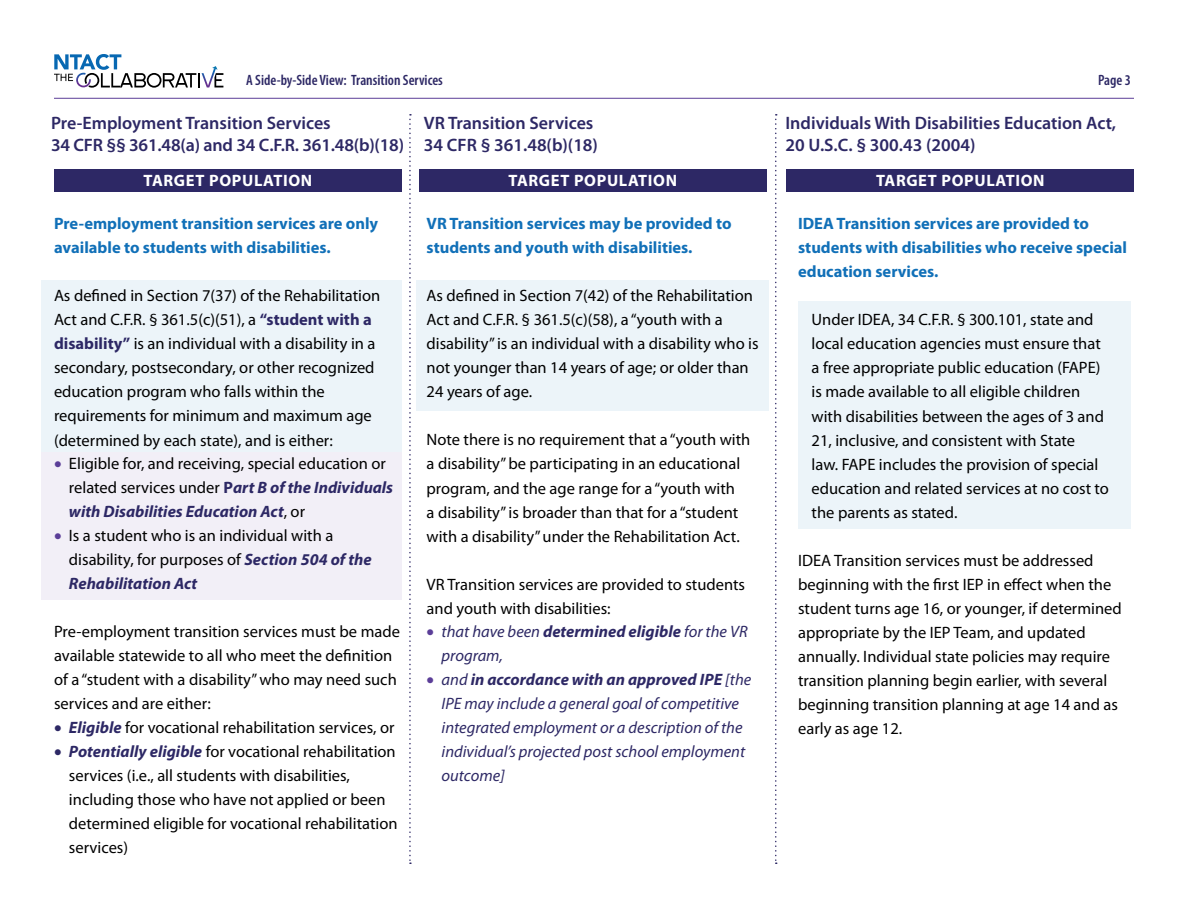
<style>
.page{position:relative;width:1188px;height:918px;background:#fff}
.page>*{position:absolute;margin:0;border:0;box-sizing:border-box;transform-origin:0 0}
.t1{font:600 18px/21.6px "Myriad Pro";color:#2d2865}
.bullet_-_circle_-_in{font:16.5px/24px "Myriad Pro";color:#000}
.strong_blue{font:700 16.5px/24px "Myriad Pro";color:#1170b8}
.bullet_-_circle_-_pu{font:italic 16.5px/24px "Myriad Pro";color:#2d2865}
.bullet_-_circle_-_pu-2{font:16.5px/24px "Myriad Pro";color:#000}
.t2{font:700 16.5px "Myriad Pro";letter-spacing:.04em;color:#fff}
.t3{font:600 condensed 15px "Myriad Pro";color:#2d2865}
.s1{font-weight:700;color:#2d2865}
.s2{color:#5b3e98}
.s3{font-weight:700;font-style:italic;color:#2d2865}
.s4{color:#2d2865}
.s5{font-weight:700}
</style>
<div class="page">
<svg style="left:54px;top:54px;width:169px;height:34px"></svg>
<hr style="left:54px;top:98px;width:1080px;height:1px;background:#5b3e98">
<div style="left:798px;top:301px;width:333px;height:228px;background:#ecf4f9"></div>
<div style="left:417px;top:280px;width:352px;height:130px;background:#ecf4f9"></div>
<div style="left:41px;top:452px;width:360px;height:148px;background:#f2eff7"></div>
<div style="left:41px;top:280px;width:361px;height:172px;background:#ecf4f9"></div>
<div style="left:54px;top:169px;width:347px;height:23px;background:#2d2865"></div>
<div style="left:419px;top:169px;width:347px;height:23px;background:#2d2865"></div>
<div style="left:787px;top:169px;width:347px;height:23px;background:#2d2865"></div>
<svg style="left:409px;top:114px;width:2px;height:750px"></svg>
<svg style="left:775px;top:114px;width:2px;height:750px"></svg>
<p class="t3" style="left:246px;top:71px;width:198px">A Side-by-Side View: Transition Services</p>
<p class="t3" style="left:1098px;top:71px;width:34px">Page 3</p>
<h2 class="t1" style="left:51px;top:112px;width:281px">Pre-Employment Transition Services</h2>
<h2 class="t1" style="left:51px;top:133px;width:355px">34 CFR §§ 361.48(a) and 34 C.F.R. 361.48(b)(18)</h2>
<h3 class="t2" style="left:144px;top:170px;width:170px">TARGET POPULATION</h3>
<p class="strong_blue" style="left:54px;top:211px;width:326px">Pre-employment transition services are only available to students with disabilities.</p>
<p class="bullet_-_circle_-_in" style="left:54px;top:284px;width:328px">As defined in Section 7(37) of the Rehabilitation Act and C.F.R. § 361.5(c)(51), a <span class="s1">“student with a disability”</span> is an individual with a disability in a secondary, postsecondary, or other recognized education program who falls within the requirements for minimum and maximum age (determined by each state), and is either:</p>
<p class="bullet_-_circle_-_pu-2" style="left:69px;top:452px;width:326px;text-indent:-15px"><span class="s2">•</span> Eligible for, and receiving, special education or related services under <span class="s1">P</span><span class="s3">art B of the Individuals with Disabilities Education Act</span>, or</p>
<p class="bullet_-_circle_-_pu-2" style="left:69px;top:524px;width:304px;text-indent:-15px"><span class="s2">•</span> Is a student who is an individual with a disability, for purposes of <span class="s3">Section 504 of the<br>Rehabilitation Act</span></p>
<p class="bullet_-_circle_-_in" style="left:54px;top:620px;width:348px">Pre-employment transition services must be made available statewide to all who meet the definition of a “student with a disability” who may need such services and are either:</p>
<p class="bullet_-_circle_-_in" style="left:54px;top:716px;width:342px"><span class="s4">•</span> <span class="s3">Eligible</span> for vocational rehabilitation services, or</p>
<p class="bullet_-_circle_-_in" style="left:69px;top:740px;width:330px;text-indent:-15px"><span class="s4">•</span> <span class="s3">Potentially eligible</span> for vocational rehabilitation services (i.e., all students with disabilities, including those who have not applied or been determined eligible for vocational rehabilitation services)</p>
<h2 class="t1" style="left:785px;top:112px;width:332px">Individuals With Disabilities Education Act,<br>20 U.S.C. § 300.43 (2004)</h2>
<h3 class="t2" style="left:876px;top:170px;width:170px">TARGET POPULATION</h3>
<p class="strong_blue" style="left:798px;top:211px;width:330px">IDEA Transition services are provided to students with disabilities who receive special education services.</p>
<p class="bullet_-_circle_-_in" style="left:812px;top:308px;width:299px">Under IDEA, 34 C.F.R. § 300.101, state and local education agencies must ensure that a free appropriate public education (FAPE) is made available to all eligible children with disabilities between the ages of 3 and 21, inclusive, and consistent with State<br>law. FAPE includes the provision of special education and related services at no cost to the parents as stated.</p>
<p class="bullet_-_circle_-_in" style="left:798px;top:548px;width:325px">IDEA Transition services must be addressed beginning with the first IEP in effect when the student turns age 16, or younger, if determined appropriate by the IEP Team, and updated annually. Individual state policies may require transition planning begin earlier, with several beginning transition planning at age 14 and as early as age 12.</p>
<h2 class="t1" style="left:424px;top:112px;width:171px">VR Transition Services</h2>
<h2 class="t1" style="left:424px;top:133px;width:176px">34 CFR § 361.48(b)(18)</h2>
<h3 class="t2" style="left:509px;top:170px;width:170px">TARGET POPULATION</h3>
<p class="strong_blue" style="left:427px;top:211px;width:307px">VR Transition services may be provided to students and youth with disabilities.</p>
<p class="bullet_-_circle_-_in" style="left:427px;top:284px;width:334px">As defined in Section 7(42) of the Rehabilitation Act and C.F.R. § 361.5(c)(58), a “youth with a disability” is an individual with a disability who is not younger than 14 years of age; or older than 24 years of age.</p>
<p class="bullet_-_circle_-_in" style="left:427px;top:428px;width:325px">Note there is no requirement that a “youth with a disability” be participating in an educational program, and the age range for a “youth with<br>a disability” is broader than that for a “student with a disability” under the Rehabilitation Act.</p>
<p class="bullet_-_circle_-_in" style="left:427px;top:572px;width:320px">VR Transition services are provided to students and youth with disabilities:</p>
<p class="bullet_-_circle_-_pu" style="left:442px;top:620px;width:308px;text-indent:-15px"><span class="s2">•</span> that have been <span class="s5">determined eligible</span> for the VR program,</p>
<p class="bullet_-_circle_-_pu" style="left:442px;top:668px;width:311px;text-indent:-15px"><span class="s2">•</span> and <span class="s5">in accordance with an approved IPE</span> [the IPE may include a general goal of competitive integrated employment or a description of the individual’s projected post school employment outcome]</p>
</div>
